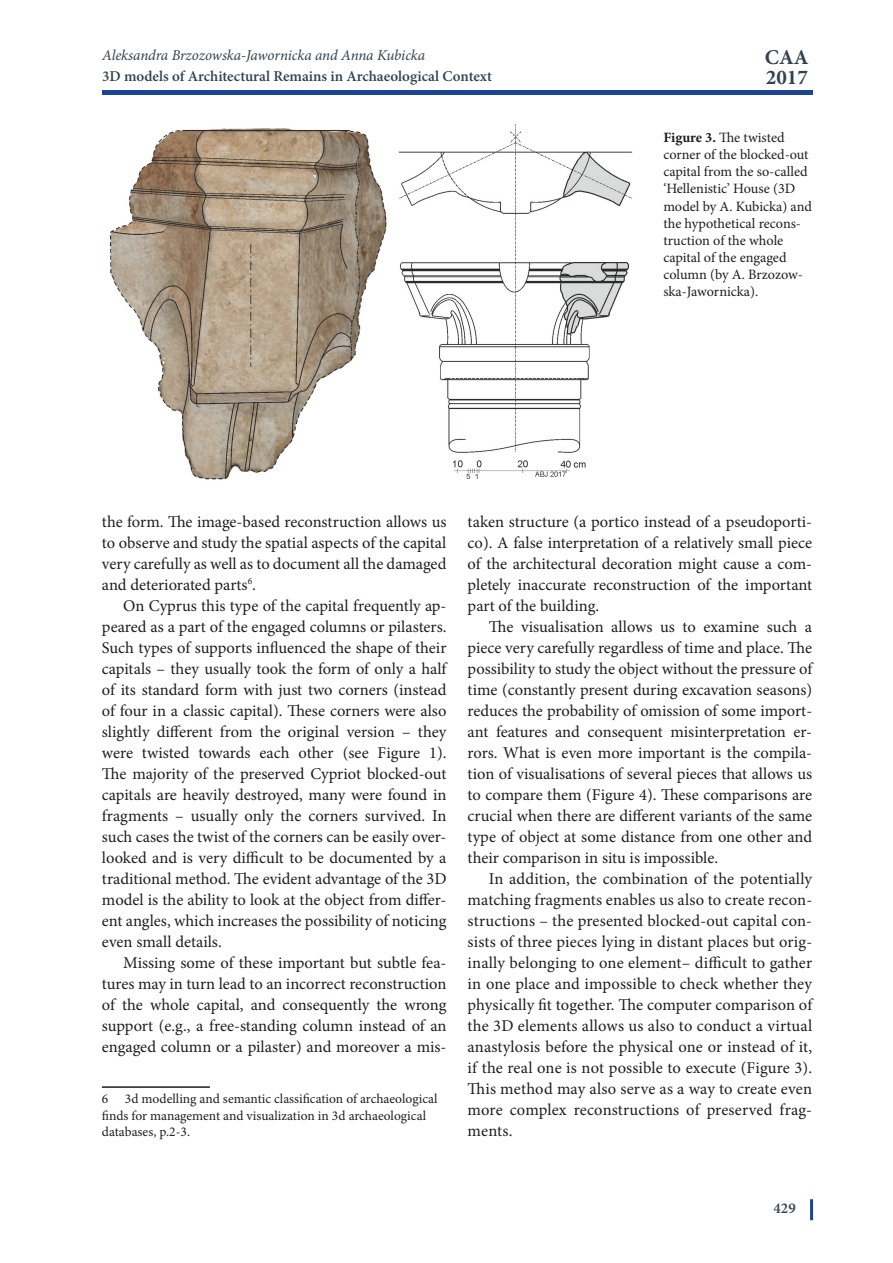
<style>
.page{position:relative;width:893px;height:1263px;background:#fff}
.page>*{position:absolute;margin:0;border:0;box-sizing:border-box;transform-origin:0 0}
.t1{font:21px/19.5px "Minion Pro Bold 4";color:#33424e}
.t2{font:16.5px/21px "Minion Pro";color:#1d1e1f;text-align:justify}
.t3{font:600 15px "Minion Pro";color:#33424e}
.t4{font:italic 15px "Minion Pro";letter-spacing:-.01em;color:#33424e}
.t5{font:14.25px/17.1px "Minion Pro";color:#1d1e1f}
.t6{font:13.5px/16.2px "Minion Pro";color:#1d1e1f}
.s1{font-weight:700}
</style>
<div class="page">
<div style="left:102px;top:90px;width:710px;height:5px;background:#1d4395"></div>
<hr style="left:810px;top:1199px;width:3px;height:21px;background:#1d4395">
<hr style="left:102px;top:1086px;width:108px;height:2px;background:#1d1e1f">
<img style="left:110px;top:124px;width:523px;height:356px">
<p class="t4" style="left:102px;top:45px;width:325px">Aleksandra Brzozowska-Jawornicka and Anna Kubicka</p>
<p class="t3" style="left:102px;top:65px;width:391px">3D models of Architectural Remains in Archaeological Context</p>
<p class="t1" style="left:765px;top:47px;width:45px">CAA<br>2017</p>
<p class="t5" style="left:663px;top:129px;width:150px"><span class="s1">Figure 3.</span> The twisted corner of the blocked-out capital from the so-called ‘Hellenistic’ House (3D model by A. Kubicka) and the hypothetical recons&shy;truction of the whole capital of the engaged column (by A. Brzozow&shy;ska-Jawornicka).</p>
<p class="t2" style="left:102px;top:511px;width:346px">the form. The image-based reconstruction allows us to observe and study the spatial aspects of the capital very carefully as well as to document all the damaged and deteriorated parts<sup>6</sup>.</p>
<p class="t2" style="left:102px;top:595px;width:346px;text-indent:21px">On Cyprus this type of the capital frequently ap&shy;peared as a part of the engaged columns or pilasters.<br>Such types of supports influenced the shape of their capitals – they usually took the form of only a half of its standard form with just two corners (instead of four in a classic capital). These corners were also slightly different from the original version – they were twisted towards each other (see Figure 1).<br>The majority of the preserved Cypriot blocked-out capitals are heavily destroyed, many were found in fragments – usually only the corners survived. In such cases the twist of the corners can be easily over&shy;looked and is very difficult to be documented by a traditional method. The evident advantage of the 3D model is the ability to look at the object from differ&shy;ent angles, which increases the possibility of noticing even small details.</p>
<p class="t2" style="left:102px;top:952px;width:346px;text-indent:21px">Missing some of these important but subtle fea&shy;tures may in turn lead to an incorrect reconstruction of the whole capital, and consequently the wrong support (e.g., a free-standing column instead of an engaged column or a pilaster) and moreover a mis-</p>
<p class="t6" style="left:102px;top:1091px;width:337px">6 3d modelling and semantic classification of archaeological finds for management and visualization in 3d archaeological databases, p.2-3.</p>
<p class="t2" style="left:468px;top:511px;width:346px">taken structure (a portico instead of a pseudoporti&shy;co). A false interpretation of a relatively small piece of the architectural decoration might cause a com&shy;pletely inaccurate reconstruction of the important part of the building.</p>
<p class="t2" style="left:468px;top:616px;width:346px;text-indent:21px">The visualisation allows us to examine such a piece very carefully regardless of time and place. The possibility to study the object without the pressure of time (constantly present during excavation seasons) reduces the probability of omission of some import&shy;ant features and consequent misinterpretation er&shy;rors. What is even more important is the compila&shy;tion of visualisations of several pieces that allows us to compare them (Figure 4). These comparisons are crucial when there are different variants of the same type of object at some distance from one other and their comparison in situ is impossible.</p>
<p class="t2" style="left:468px;top:868px;width:346px;text-indent:21px">In addition, the combination of the potentially matching fragments enables us also to create recon&shy;structions – the presented blocked-out capital con&shy;sists of three pieces lying in distant places but orig&shy;inally belonging to one element– difficult to gather in one place and impossible to check whether they physically fit together. The computer comparison of the 3D elements allows us also to conduct a virtual anastylosis before the physical one or instead of it, if the real one is not possible to execute (Figure 3).<br>This method may also serve as a way to create even more complex reconstructions of preserved frag&shy;ments.</p>
<p class="t3" style="left:774px;top:1198px;width:24px">429</p>
</div>
